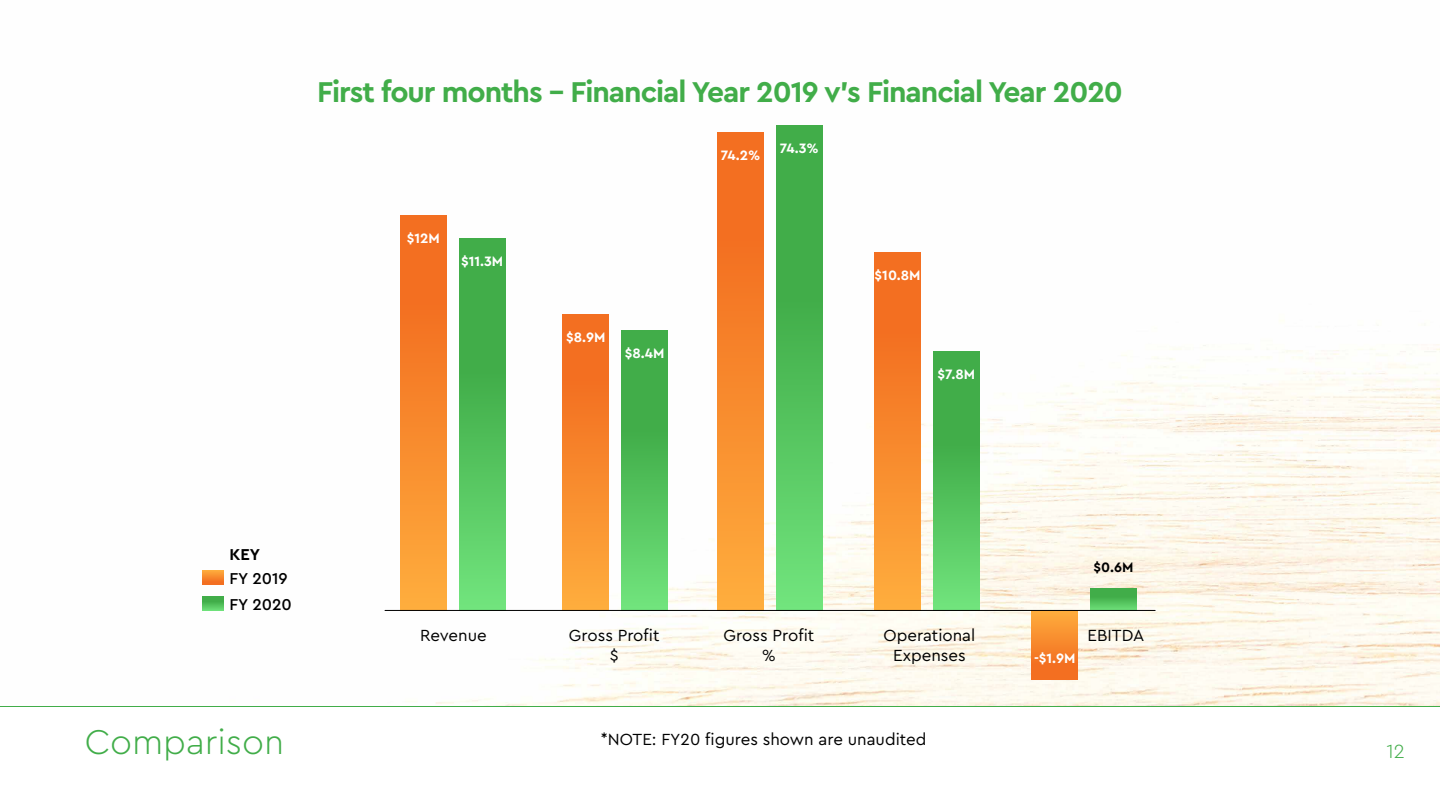
<style>
.page{position:relative;width:1440px;height:810px;background:#fff}
.page>*{position:absolute;margin:0;border:0;box-sizing:border-box;transform-origin:0 0}
.t1{font:300 36px "Cera Pro";color:#41ad49}
.t2{font:700 30px "Cera Pro";letter-spacing:-.035em;color:#41ad49}
.t3{font:300 20.02px "Cera Pro";color:#41ad49}
.t4{font:16.88px/20.2px "Cera Pro";color:#000;text-align:center}
.t5{font:500 16.5px/26.2px "Cera Pro";color:#000}
.t6{font:700 16.5px "Cera Pro";color:#000}
.t7{font:700 14.25px "Cera Pro";color:#fff}
.t8{font:700 14.25px "Cera Pro";color:#000}
</style>
<div class="page">
<img style="left:202px;top:238px;width:1238px;height:468px">
<hr style="left:0;top:706px;width:1440px;height:1px;background:#41ad49">
<div style="left:400px;top:215px;width:47px;height:396px;background:linear-gradient(to bottom,#f1641c,#feab3c)"></div>
<div style="left:562px;top:314px;width:47px;height:297px;background:linear-gradient(to bottom,#f1641c,#feab3c)"></div>
<div style="left:717px;top:132px;width:47px;height:479px;background:linear-gradient(to bottom,#f1641c,#feab3c)"></div>
<div style="left:874px;top:252px;width:47px;height:359px;background:linear-gradient(to bottom,#f1641c,#feab3c)"></div>
<div style="left:1031px;top:610px;width:47px;height:69px;background:linear-gradient(to bottom,#feac3d,#f1641c)"></div>
<div style="left:459px;top:238px;width:46px;height:373px;background:linear-gradient(to bottom,#36a03d,#6cde77)"></div>
<div style="left:621px;top:330px;width:47px;height:281px;background:linear-gradient(to bottom,#36a03d,#6bde77)"></div>
<div style="left:776px;top:125px;width:47px;height:486px;background:linear-gradient(to bottom,#36a03d,#6bdd77)"></div>
<div style="left:933px;top:351px;width:47px;height:260px;background:linear-gradient(to bottom,#36a03d,#6bdd77)"></div>
<div style="left:1090px;top:589px;width:47px;height:22px;background:linear-gradient(to bottom,#36a13c,#66d571)"></div>
<hr style="left:385px;top:610px;width:770px;height:1px;background:#000">
<svg style="left:203px;top:570px;width:21px;height:15px"></svg>
<svg style="left:202px;top:596px;width:21px;height:15px"></svg>
<h2 class="t2" style="left:317px;top:72px;width:807px">First four months – Financial Year 2019 v’s Financial Year 2020</h2>
<p class="t7" style="left:407px;top:229px;width:35px">$12M</p>
<p class="t7" style="left:461px;top:252px;width:44px">$11.3M</p>
<p class="t7" style="left:566px;top:328px;width:41px">$8.9M</p>
<p class="t7" style="left:625px;top:344px;width:41px">$8.4M</p>
<p class="t7" style="left:721px;top:146px;width:41px">74.2%</p>
<p class="t7" style="left:780px;top:139px;width:41px">74.3%</p>
<p class="t7" style="left:875px;top:266px;width:48px">$10.8M</p>
<p class="t7" style="left:938px;top:365px;width:39px">$7.8M</p>
<p class="t6" style="left:229px;top:543px;width:32px">KEY</p>
<p class="t5" style="left:229px;top:565px;width:64px">FY 2019<br>FY 2020</p>
<h1 class="t1" style="left:85px;top:718px;width:201px">Comparison</h1>
<p class="t4" style="left:420px;top:624px;width:68px">Revenue</p>
<p class="t8" style="left:1093px;top:558px;width:41px">$0.6M</p>
<p class="t4" style="left:569px;top:624px;width:92px">Gross Profit $</p>
<p class="t4" style="left:724px;top:624px;width:92px">Gross Profit %</p>
<p class="t4" style="left:884px;top:624px;width:93px">Operational<br>Expenses</p>
<p class="t4" style="left:1088px;top:624px;width:58px">EBITDA</p>
<p class="t7" style="left:1034px;top:649px;width:43px">-$1.9M</p>
<p class="t4" style="left:601px;top:728px;width:327px">*NOTE: FY20 figures shown are unaudited</p>
<p class="t3" style="left:1386px;top:738px;width:20px">12</p>
</div>
